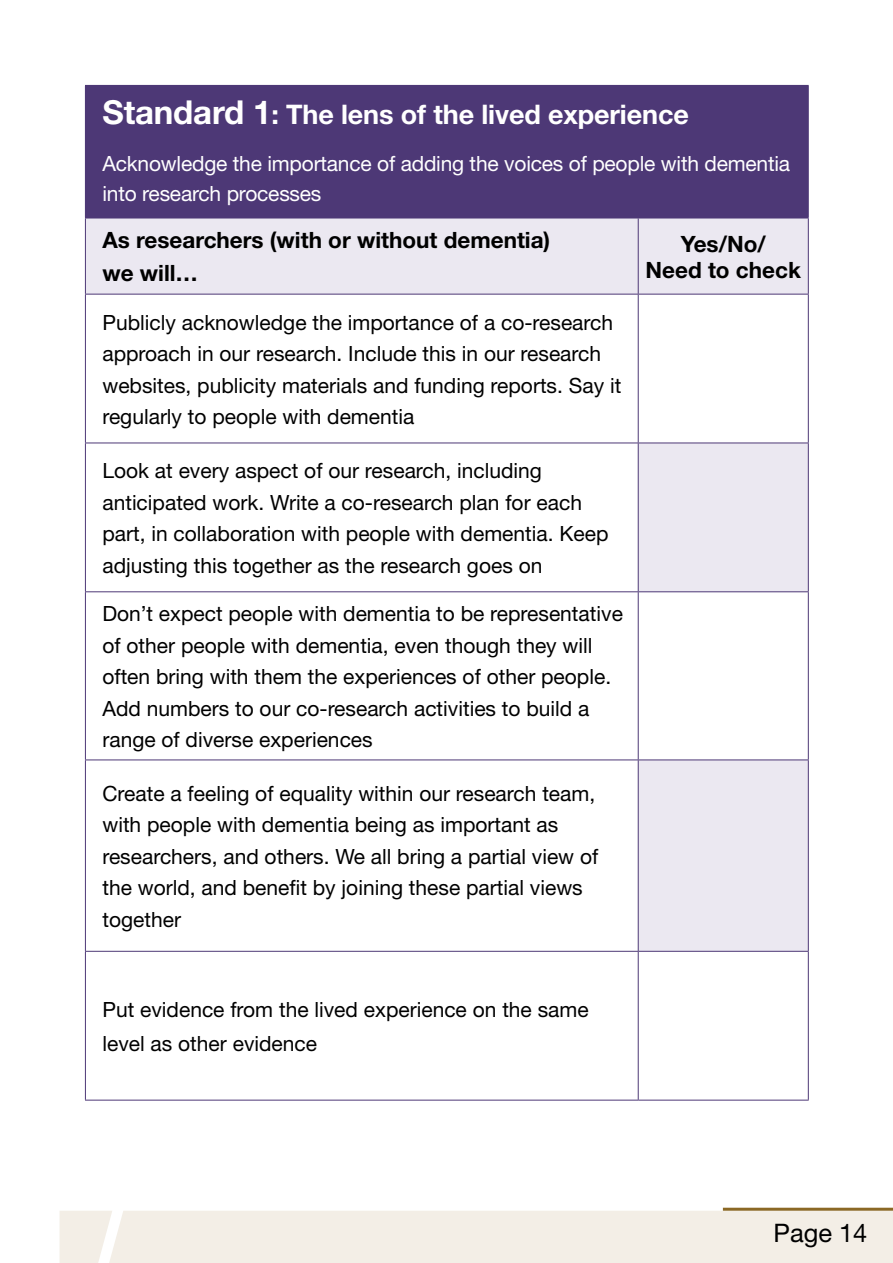
<style>
.page{position:relative;width:893px;height:1263px;background:#fff}
.page>*{position:absolute;margin:0;border:0;box-sizing:border-box;transform-origin:0 0}
.t1{font:700 27px "Helvetica Neue";letter-spacing:-.005em;color:#fff}
.t2{font:25.5px "Helvetica Neue";color:#000}
.t3{font:700 22.5px/33px "Helvetica Neue";color:#000}
.t4{font:21px/31.5px "Helvetica Neue";color:#000}
.t5{font:21px/30px "Helvetica Neue";letter-spacing:-.01em;color:#fff}
.s1{font-size:33px}
</style>
<div class="page">
<div style="left:85px;top:85px;width:723px;height:133px;background:#4d3876"></div>
<div style="left:86px;top:219px;width:722px;height:75px;background:#ebe8f1"></div>
<svg style="left:639px;top:444px;width:169px;height:507px;fill:#ebe8f1"></svg>
<hr style="left:638px;top:85px;width:171px;height:1px;background:#4d3876">
<hr style="left:808px;top:86px;width:1px;height:132px;background:#4d3876">
<hr style="left:85px;top:218px;width:553px;height:1px;background:#4d3876">
<hr style="left:85px;top:218px;width:1px;height:76px;background:#4d3876">
<hr style="left:638px;top:218px;width:171px;height:1px;background:#4d3876">
<hr style="left:638px;top:218px;width:1px;height:76px;background:#4d3876">
<hr style="left:808px;top:218px;width:1px;height:76px;background:#4d3876">
<hr style="left:85px;top:294px;width:553px;height:1px;background:#4d3876">
<hr style="left:85px;top:294px;width:1px;height:149px;background:#4d3876">
<hr style="left:638px;top:294px;width:171px;height:1px;background:#4d3876">
<hr style="left:638px;top:294px;width:1px;height:149px;background:#4d3876">
<hr style="left:808px;top:294px;width:1px;height:149px;background:#4d3876">
<hr style="left:85px;top:443px;width:553px;height:1px;background:#4d3876">
<hr style="left:85px;top:443px;width:1px;height:148px;background:#4d3876">
<hr style="left:638px;top:443px;width:171px;height:1px;background:#4d3876">
<hr style="left:638px;top:443px;width:1px;height:148px;background:#4d3876">
<hr style="left:808px;top:443px;width:1px;height:148px;background:#4d3876">
<hr style="left:85px;top:591px;width:553px;height:1px;background:#4d3876">
<hr style="left:85px;top:592px;width:1px;height:167px;background:#4d3876">
<hr style="left:638px;top:591px;width:171px;height:1px;background:#4d3876">
<hr style="left:638px;top:592px;width:1px;height:167px;background:#4d3876">
<hr style="left:808px;top:592px;width:1px;height:167px;background:#4d3876">
<hr style="left:85px;top:759px;width:553px;height:1px;background:#4d3876">
<hr style="left:85px;top:760px;width:1px;height:191px;background:#4d3876">
<hr style="left:638px;top:759px;width:171px;height:1px;background:#4d3876">
<hr style="left:638px;top:760px;width:1px;height:191px;background:#4d3876">
<hr style="left:808px;top:760px;width:1px;height:191px;background:#4d3876">
<hr style="left:85px;top:951px;width:553px;height:1px;background:#4d3876">
<hr style="left:85px;top:952px;width:1px;height:148px;background:#4d3876">
<hr style="left:638px;top:951px;width:171px;height:1px;background:#4d3876">
<hr style="left:638px;top:952px;width:1px;height:148px;background:#4d3876">
<hr style="left:808px;top:952px;width:1px;height:148px;background:#4d3876">
<hr style="left:85px;top:1100px;width:553px;height:1px;background:#4d3876">
<hr style="left:638px;top:1100px;width:171px;height:1px;background:#4d3876">
<div style="left:60px;top:1211px;width:833px;height:52px;background:#f3eee6"></div>
<hr style="left:723px;top:1208px;width:170px;height:3px;background:#8b6825">
<p class="t1" style="left:102px;top:98px;width:588px"><span class="s1">Standard 1</span>: The lens of the lived experience</p>
<p class="t5" style="left:102px;top:148px;width:689px">Acknowledge the importance of adding the voices of people with dementia into research processes</p>
<p class="t3" style="left:102px;top:223px;width:449px">As researchers (with or without dementia) we will…</p>
<p class="t3" style="left:645px;top:231px;width:157px;line-height:25.5px;text-align:center">Yes/No/<br>Need to check</p>
<p class="t4" style="left:102px;top:306px;width:520px">Publicly acknowledge the importance of a co-research approach in our research. Include this in our research websites, publicity materials and funding reports. Say it regularly to people with dementia</p>
<p class="t4" style="left:102px;top:455px;width:508px">Look at every aspect of our research, including anticipated work. Write a co-research plan for each part, in collaboration with people with dementia. Keep adjusting this together as the research goes on</p>
<p class="t4" style="left:102px;top:598px;width:522px">Don’t expect people with dementia to be representative of other people with dementia, even though they will often bring with them the experiences of other people.<br>Add numbers to our co-research activities to build a range of diverse experiences</p>
<p class="t4" style="left:102px;top:777px;width:497px">Create a feeling of equality within our research team, with people with dementia being as important as researchers, and others. We all bring a partial view of the world, and benefit by joining these partial views together</p>
<p class="t4" style="left:102px;top:992px;width:488px;line-height:34.5px">Put evidence from the lived experience on the same level as other evidence</p>
<p class="t2" style="left:773px;top:1218px;width:95px">Page 14</p>
</div>
